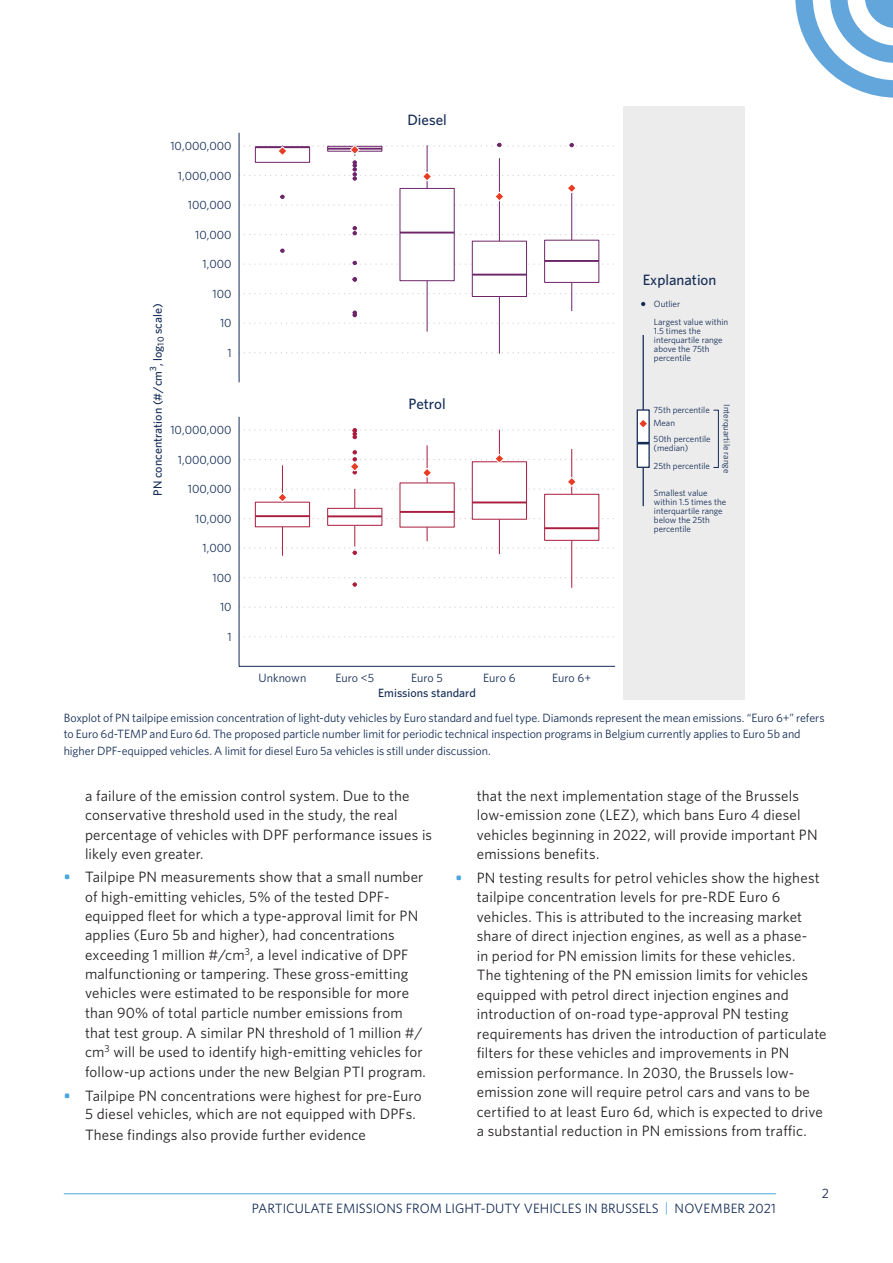
<style>
.page{position:relative;width:893px;height:1263px;background:#fff}
.page>*{position:absolute;margin:0;border:0;box-sizing:border-box;transform-origin:0 0}
.t1{font:15px/19.5px "Whitney";letter-spacing:.01em;color:#231f20}
.t2{font:500 15px "Whitney";color:#152d57}
.t3{font:13.5px "Whitney";color:#152d56}
.t4{font:12px/16.5px "Whitney";letter-spacing:-.005em;color:#152d56}
.t5{font:12px "Whitney";color:#152d57}
.t6{font:500 12px "Whitney";color:#152d57}
.t7{font:9px/9px "Whitney";color:#152d57}
.t8{font:500 9px "Whitney";color:#152d57}
.s1{font-weight:600;color:#4aa7dd}
.s2{color:#4aa7dd}
</style>
<div class="page">
<hr style="left:64px;top:1193px;width:712px;height:1px;background:#4aa7dd">
<svg style="left:795px;top:0;width:98px;height:98px"></svg>
<svg style="left:244px;top:352px;width:370px;height:1px"></svg>
<svg style="left:244px;top:323px;width:370px;height:1px"></svg>
<svg style="left:280px;top:249px;width:5px;height:4px"></svg>
<svg style="left:244px;top:261px;width:370px;height:4px"></svg>
<svg style="left:244px;top:226px;width:370px;height:9px"></svg>
<hr style="left:427px;top:281px;width:1px;height:51px;background:#6d256a">
<div style="left:399px;top:188px;width:56px;height:93px;background:#fff;border:1px solid #6d256a"></div>
<hr style="left:400px;top:232px;width:54px;height:2px;background:#6d256a">
<hr style="left:499px;top:158px;width:1px;height:83px;background:#6d256a">
<hr style="left:499px;top:296px;width:1px;height:58px;background:#6d256a">
<div style="left:472px;top:241px;width:55px;height:56px;background:#fff;border:1px solid #6d256a"></div>
<hr style="left:472px;top:274px;width:55px;height:2px;background:#6d256a">
<hr style="left:571px;top:191px;width:1px;height:49px;background:#6d256a">
<svg style="left:244px;top:277px;width:370px;height:40px"></svg>
<div style="left:544px;top:240px;width:55px;height:43px;background:#fff;border:1px solid #6d256a"></div>
<hr style="left:545px;top:260px;width:54px;height:2px;background:#6d256a">
<svg style="left:244px;top:143px;width:370px;height:63px"></svg>
<svg style="left:244px;top:636px;width:370px;height:1px"></svg>
<svg style="left:244px;top:607px;width:370px;height:1px"></svg>
<svg style="left:244px;top:518px;width:370px;height:1px"></svg>
<div style="left:255px;top:502px;width:55px;height:25px;background:#fff;border:1px solid #aa1d3e"></div>
<hr style="left:255px;top:515px;width:55px;height:2px;background:#aa1d3e">
<svg style="left:244px;top:428px;width:370px;height:11px"></svg>
<svg style="left:244px;top:577px;width:370px;height:10px"></svg>
<div style="left:327px;top:508px;width:55px;height:18px;background:#fff;border:1px solid #aa1d3e"></div>
<hr style="left:328px;top:515px;width:54px;height:2px;background:#aa1d3e">
<hr style="left:427px;top:445px;width:1px;height:38px;background:#aa1d3e">
<svg style="left:244px;top:525px;width:370px;height:31px"></svg>
<div style="left:399px;top:482px;width:56px;height:46px;background:#fff"></div>
<hr style="left:400px;top:511px;width:54px;height:2px;background:#aa1d3e">
<hr style="left:499px;top:430px;width:1px;height:32px;background:#aa1d3e">
<hr style="left:499px;top:519px;width:1px;height:35px;background:#aa1d3e">
<div style="left:472px;top:461px;width:55px;height:59px;background:#fff;border:1px solid #aa1d3e"></div>
<hr style="left:571px;top:449px;width:1px;height:45px;background:#aa1d3e">
<hr style="left:571px;top:540px;width:1px;height:48px;background:#aa1d3e">
<div style="left:544px;top:494px;width:55px;height:47px;background:#fff;border:1px solid #aa1d3e"></div>
<hr style="left:545px;top:527px;width:54px;height:2px;background:#aa1d3e">
<svg style="left:244px;top:450px;width:370px;height:58px"></svg>
<hr style="left:239px;top:666px;width:376px;height:1px;background:#152d57">
<hr style="left:239px;top:133px;width:1px;height:249px;background:#152d57">
<hr style="left:239px;top:417px;width:1px;height:249px;background:#152d57">
<div style="left:623px;top:106px;width:121px;height:594px;background:#ececec"></div>
<svg style="left:641px;top:302px;width:4px;height:4px"></svg>
<hr style="left:643px;top:335px;width:1px;height:75px;background:#152d57">
<hr style="left:643px;top:467px;width:1px;height:39px;background:#152d57">
<div style="left:637px;top:409px;width:13px;height:59px;background:#fff;border:1px solid #152d57"></div>
<svg style="left:637px;top:442px;width:12px;height:2px"></svg>
<div style="left:713px;top:410px;width:6px;height:58px;border:1px solid #152d57"></div>
<svg style="left:637px;top:418px;width:12px;height:12px"></svg>
<p class="t5" style="left:170px;top:138px;width:63px">10,000,000</p>
<p class="t5" style="left:178px;top:167px;width:55px">1,000,000</p>
<p class="t5" style="left:188px;top:197px;width:45px">100,000</p>
<p class="t5" style="left:195px;top:227px;width:38px">10,000</p>
<p class="t5" style="left:203px;top:256px;width:31px">1,000</p>
<p class="t5" style="left:213px;top:286px;width:21px">100</p>
<p class="t6" style="left:150px;top:496px;width:194px;rotate:-90deg">PN concentration (#/cm , log<sub>10</sub> scale)</p>
<p class="t5" style="left:220px;top:315px;width:13px">10</p>
<p class="t5" style="left:227px;top:345px;width:6px">1</p>
<p class="t8" style="left:147px;top:371px;width:6px;rotate:-90deg">3</p>
<p class="t5" style="left:170px;top:422px;width:63px">10,000,000</p>
<p class="t5" style="left:178px;top:451px;width:55px">1,000,000</p>
<p class="t5" style="left:188px;top:481px;width:45px">100,000</p>
<p class="t5" style="left:195px;top:510px;width:38px">10,000</p>
<p class="t5" style="left:203px;top:540px;width:31px">1,000</p>
<p class="t5" style="left:213px;top:570px;width:21px">100</p>
<p class="t5" style="left:220px;top:599px;width:13px">10</p>
<p class="t5" style="left:227px;top:629px;width:6px">1</p>
<p class="t2" style="left:407px;top:110px;width:41px">Diesel</p>
<p class="t2" style="left:408px;top:394px;width:39px">Petrol</p>
<p class="t5" style="left:259px;top:670px;width:49px">Unknown</p>
<p class="t5" style="left:335px;top:670px;width:40px">Euro &lt;5</p>
<p class="t5" style="left:411px;top:670px;width:33px">Euro 5</p>
<p class="t5" style="left:483px;top:670px;width:34px">Euro 6</p>
<p class="t5" style="left:552px;top:670px;width:41px">Euro 6+</p>
<p class="t6" style="left:378px;top:684px;width:99px">Emissions standard</p>
<p class="t2" style="left:643px;top:270px;width:75px">Explanation</p>
<p class="t7" style="left:654px;top:299px;width:28px">Outlier</p>
<p class="t7" style="left:654px;top:317px;width:76px">Largest value within<br>1.5 times the interquartile range above the 75th percentile</p>
<p class="t7" style="left:654px;top:405px;width:58px">75th percentile</p>
<p class="t7" style="left:732px;top:404px;width:70px;rotate:90deg">Interquartile range</p>
<p class="t7" style="left:653px;top:418px;width:23px">Mean</p>
<p class="t7" style="left:654px;top:462px;width:58px">25th percentile</p>
<p class="t7" style="left:654px;top:434px;width:59px">50th percentile (median)</p>
<p class="t7" style="left:654px;top:488px;width:74px">Smallest value within 1.5 times the interquartile range below the 25th percentile</p>
<p class="t4" style="left:64px;top:709px;width:762px">Boxplot of PN tailpipe emission concentration of light-duty vehicles by Euro standard and fuel type. Diamonds represent the mean emissions. “Euro 6+” refers to Euro 6d-TEMP and Euro 6d. The proposed particle number limit for periodic technical inspection programs in Belgium currently applies to Euro 5b and higher DPF-equipped vehicles. A limit for diesel Euro 5a vehicles is still under discussion.</p>
<p class="t1" style="left:85px;top:785px;width:349px">a failure of the emission control system. Due to the conservative threshold used in the study, the real percentage of vehicles with DPF performance issues is likely even greater.</p>
<p class="t1" style="left:85px;top:866px;width:340px;line-height:20.4px;text-indent:-21px"><span class="s1">•</span> Tailpipe PN measurements show that a small number of high-emitting vehicles, 5% of the tested DPF-</p>
<p class="t1" style="left:85px;top:905px;width:339px">equipped fleet for which a type-approval limit for PN applies (Euro 5b and higher), had concentrations exceeding 1 million #/cm<sup>3</sup>, a level indicative of DPF malfunctioning or tampering. These gross-emitting vehicles were estimated to be responsible for more than 90% of total particle number emissions from that test group. A similar PN threshold of 1 million #/</p>
<p class="t1" style="left:85px;top:1041px;width:342px;line-height:20.4px">cm<sup>3</sup> will be used to identify high-emitting vehicles for follow-up actions under the new Belgian PTI program.</p>
<p class="t1" style="left:85px;top:1086px;width:338px;line-height:18.6px;text-indent:-21px"><span class="s1">•</span> Tailpipe PN concentrations were highest for pre-Euro<br>5 diesel vehicles, which are not equipped with DPFs.</p>
<p class="t1" style="left:85px;top:1124px;width:282px">These findings also provide further evidence</p>
<p class="t1" style="left:477px;top:785px;width:342px">that the next implementation stage of the Brussels low-emission zone (LEZ), which bans Euro 4 diesel vehicles beginning in 2022, will provide important PN emissions benefits.</p>
<p class="t1" style="left:477px;top:867px;width:351px;text-indent:-21px"><span class="s1">•</span> PN testing results for petrol vehicles show the highest tailpipe concentration levels for pre-RDE Euro 6 vehicles. This is attributed to the increasing market share of direct injection engines, as well as a phase-<br>in period for PN emission limits for these vehicles.<br>The tightening of the PN emission limits for vehicles equipped with petrol direct injection engines and introduction of on-road type-approval PN testing requirements has driven the introduction of particulate filters for these vehicles and improvements in PN emission performance. In 2030, the Brussels low&shy;emission zone will require petrol cars and vans to be certified to at least Euro 6d, which is expected to drive a substantial reduction in PN emissions from traffic.</p>
<p class="t3" style="left:822px;top:1184px;width:9px">2</p>
<p class="t3" style="left:252px;top:1199px;width:526px">PARTICULATE EMISSIONS FROM LIGHT-DUTY VEHICLES IN BRUSSELS <span class="s2">|</span> NOVEMBER 2021</p>
</div>
